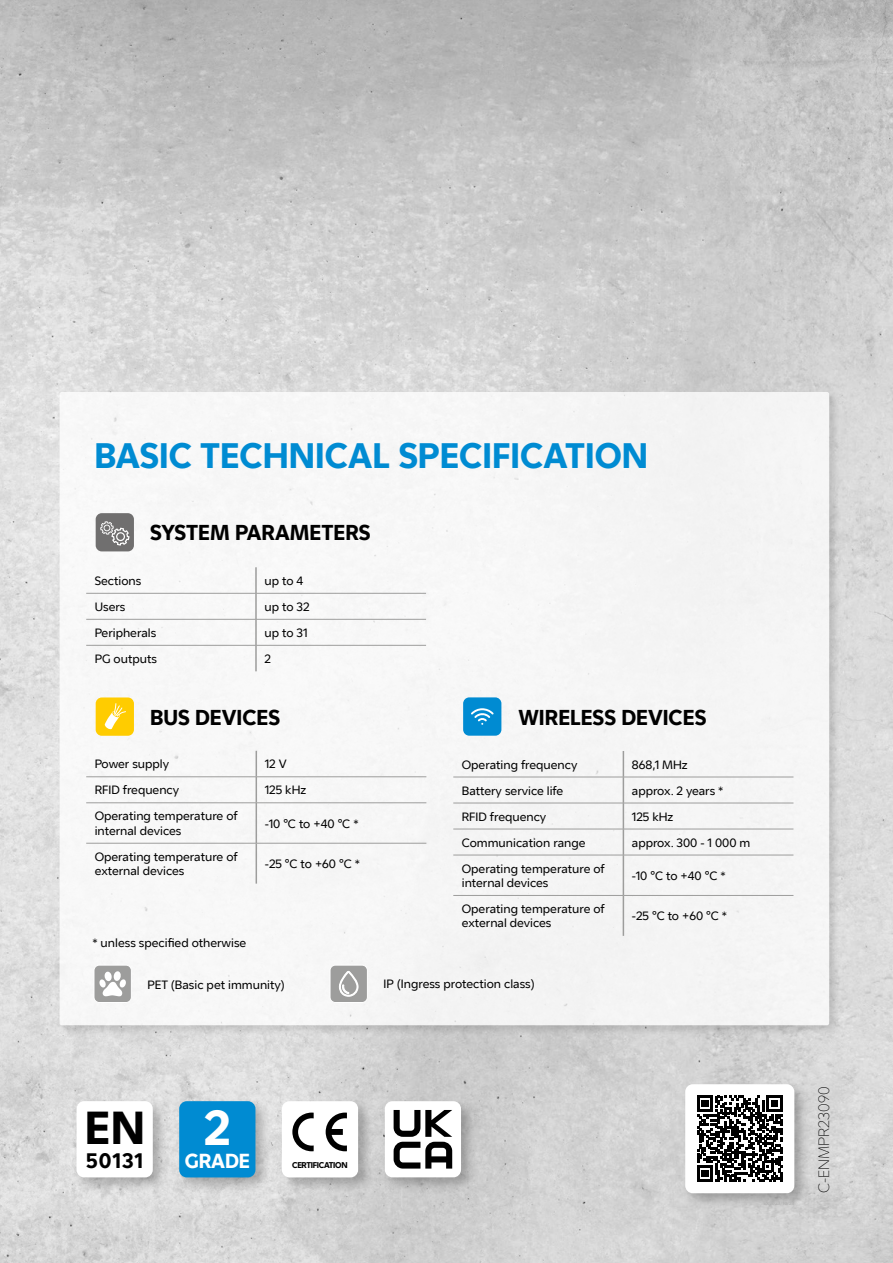
<style>
.page{position:relative;width:893px;height:1263px;background:#fff}
.page>*{position:absolute;margin:0;border:0;box-sizing:border-box;transform-origin:0 0}
.t1{font:600 47.7px "Jablo";color:#fff}
.t2{font:600 45px "Jablo";color:#000}
.t3{font:600 34.5px "Jablo";color:#008bd2}
.t4{font:600 21px "Jablo";color:#000}
.t5{font:600 20.4px "Jablo";letter-spacing:.05em;color:#000}
.t6{font:600 19.8px "Jablo";letter-spacing:-.01em;color:#fff}
.t7{font:100 15px "Jablo";color:#000}
.t8{font:12px/14.4px "Jablo";color:#000}
.t9{font:600 8.25px "Jablo";letter-spacing:-.04em;color:#000}
</style>
<div class="page">
<img style="left:0;top:0;width:893px;height:1263px">
<div style="left:681px;top:1080px;width:129px;height:129px;background:#000;opacity:.25"></div>
<div style="left:685px;top:1084px;width:109px;height:109px;background:#fff;border-radius:8px"></div>
<svg style="left:697px;top:1096px;width:86px;height:86px"></svg>
<div style="left:175px;top:1097px;width:97px;height:97px;background:#000;opacity:.25"></div>
<div style="left:179px;top:1101px;width:76px;height:76px;background:#008bd2;border-radius:8px"></div>
<div style="left:73px;top:1097px;width:96px;height:97px;background:#000;opacity:.25"></div>
<div style="left:77px;top:1101px;width:76px;height:76px;background:#fff;border-radius:8px"></div>
<div style="left:278px;top:1097px;width:97px;height:97px;background:#000;opacity:.25"></div>
<div style="left:282px;top:1101px;width:76px;height:76px;background:#fff;border-radius:8px"></div>
<svg style="left:292px;top:1112px;width:22px;height:39px"></svg>
<svg style="left:326px;top:1112px;width:21px;height:39px"></svg>
<div style="left:381px;top:1097px;width:96px;height:96px;background:#000;opacity:.25"></div>
<div style="left:385px;top:1101px;width:76px;height:76px;background:#fff;border-radius:8px"></div>
<svg style="left:394px;top:1110px;width:58px;height:58px"></svg>
<div style="left:57px;top:389px;width:784px;height:648px;background:#000;opacity:.17"></div>
<div style="left:60px;top:392px;width:769px;height:633px;background:#f6f6f6;border-radius:2px"></div>
<div style="left:463px;top:697px;width:38px;height:39px;background:#008bd2;border-radius:6px"></div>
<svg style="left:471px;top:708px;width:23px;height:17px"></svg>
<div style="left:96px;top:697px;width:38px;height:39px;background:#fc0;border-radius:6px"></div>
<svg style="left:104px;top:703px;width:22px;height:26px"></svg>
<div style="left:96px;top:513px;width:38px;height:38px;background:#706f6f;border-radius:6px"></div>
<svg style="left:100px;top:521px;width:30px;height:25px"></svg>
<div style="left:330px;top:965px;width:37px;height:37px;background:#9d9d9c;border-radius:5px"></div>
<div style="left:330px;top:965px;width:38px;height:38px;border:1px solid #fff;border-radius:5px"></div>
<svg style="left:339px;top:971px;width:20px;height:26px"></svg>
<div style="left:94px;top:965px;width:37px;height:37px;background:#9d9d9c;border-radius:5px"></div>
<div style="left:94px;top:965px;width:38px;height:38px;border:1px solid #fff;border-radius:5px"></div>
<svg style="left:99px;top:971px;width:27px;height:25px"></svg>
<hr style="left:255px;top:567px;width:2px;height:26px;background:#9d9d9c">
<hr style="left:255px;top:593px;width:2px;height:26px;background:#9d9d9c">
<hr style="left:255px;top:619px;width:2px;height:26px;background:#9d9d9c">
<hr style="left:255px;top:645px;width:2px;height:26px;background:#9d9d9c">
<hr style="left:86px;top:645px;width:170px;height:1px;background:#9d9d9c">
<hr style="left:256px;top:645px;width:170px;height:1px;background:#9d9d9c">
<hr style="left:86px;top:593px;width:170px;height:1px;background:#9d9d9c">
<hr style="left:256px;top:593px;width:170px;height:1px;background:#9d9d9c">
<hr style="left:86px;top:619px;width:170px;height:1px;background:#9d9d9c">
<hr style="left:256px;top:619px;width:170px;height:1px;background:#9d9d9c">
<svg style="left:256px;top:751px;width:1px;height:51px"></svg>
<hr style="left:256px;top:803px;width:1px;height:40px;background:#9d9d9c">
<hr style="left:256px;top:843px;width:1px;height:41px;background:#9d9d9c">
<hr style="left:86px;top:776px;width:170px;height:1px;background:#9d9d9c">
<hr style="left:256px;top:776px;width:170px;height:1px;background:#9d9d9c">
<hr style="left:86px;top:802px;width:170px;height:1px;background:#9d9d9c">
<hr style="left:256px;top:802px;width:170px;height:1px;background:#9d9d9c">
<hr style="left:86px;top:843px;width:170px;height:1px;background:#9d9d9c">
<hr style="left:256px;top:843px;width:170px;height:1px;background:#9d9d9c">
<svg style="left:623px;top:751px;width:1px;height:104px"></svg>
<hr style="left:623px;top:855px;width:1px;height:40px;background:#9d9d9c">
<hr style="left:623px;top:896px;width:1px;height:40px;background:#9d9d9c">
<hr style="left:453px;top:777px;width:170px;height:1px;background:#9d9d9c">
<hr style="left:623px;top:777px;width:170px;height:1px;background:#9d9d9c">
<hr style="left:453px;top:803px;width:170px;height:1px;background:#9d9d9c">
<hr style="left:623px;top:803px;width:170px;height:1px;background:#9d9d9c">
<hr style="left:453px;top:829px;width:170px;height:1px;background:#9d9d9c">
<hr style="left:623px;top:829px;width:170px;height:1px;background:#9d9d9c">
<hr style="left:453px;top:855px;width:170px;height:1px;background:#9d9d9c">
<hr style="left:623px;top:855px;width:170px;height:1px;background:#9d9d9c">
<hr style="left:453px;top:895px;width:170px;height:1px;background:#9d9d9c">
<hr style="left:623px;top:895px;width:170px;height:1px;background:#9d9d9c">
<h3 class="t3" style="left:95px;top:435px;width:555px">BASIC TECHNICAL SPECIFICATION</h3>
<h3 class="t4" style="left:150px;top:519px;width:222px">SYSTEM PARAMETERS</h3>
<p class="t8" style="left:95px;top:573px;width:48px">Sections</p>
<p class="t8" style="left:264px;top:573px;width:40px">up to 4</p>
<p class="t8" style="left:95px;top:599px;width:32px">Users</p>
<p class="t8" style="left:264px;top:599px;width:47px">up to 32</p>
<p class="t8" style="left:95px;top:625px;width:63px">Peripherals</p>
<p class="t8" style="left:264px;top:625px;width:45px">up to 31</p>
<p class="t8" style="left:95px;top:651px;width:64px">PG outputs</p>
<p class="t8" style="left:264px;top:651px;width:8px">2</p>
<h3 class="t4" style="left:150px;top:705px;width:132px">BUS DEVICES</h3>
<h3 class="t4" style="left:518px;top:704px;width:189px">WIRELESS DEVICES</h3>
<p class="t8" style="left:95px;top:757px;width:76px">Power supply</p>
<p class="t8" style="left:265px;top:757px;width:23px">12 V</p>
<p class="t8" style="left:95px;top:783px;width:86px">RFID frequency</p>
<p class="t8" style="left:265px;top:783px;width:43px">125 kHz</p>
<p class="t8" style="left:95px;top:809px;width:144px">Operating temperature of internal devices</p>
<p class="t8" style="left:265px;top:816px;width:95px">-10 °C to +40 °C *</p>
<p class="t8" style="left:95px;top:849px;width:144px">Operating temperature of external devices</p>
<p class="t8" style="left:265px;top:856px;width:97px">-25 °C to +60 °C *</p>
<p class="t8" style="left:462px;top:757px;width:117px">Operating frequency</p>
<p class="t8" style="left:632px;top:757px;width:57px">868,1 MHz</p>
<p class="t8" style="left:462px;top:783px;width:103px">Battery service life</p>
<p class="t8" style="left:632px;top:783px;width:93px">approx. 2 years *</p>
<p class="t8" style="left:462px;top:809px;width:86px">RFID frequency</p>
<p class="t8" style="left:632px;top:809px;width:43px">125 kHz</p>
<p class="t8" style="left:462px;top:835px;width:125px">Communication range</p>
<p class="t8" style="left:632px;top:835px;width:120px">approx. 300 - 1 000 m</p>
<p class="t8" style="left:462px;top:861px;width:144px">Operating temperature of internal devices</p>
<p class="t8" style="left:632px;top:868px;width:95px">-10 °C to +40 °C *</p>
<p class="t8" style="left:462px;top:901px;width:144px">Operating temperature of external devices</p>
<p class="t8" style="left:632px;top:908px;width:97px">-25 °C to +60 °C *</p>
<p class="t8" style="left:92px;top:935px;width:155px">* unless specified otherwise</p>
<p class="t8" style="left:148px;top:977px;width:139px">PET (Basic pet immunity)</p>
<p class="t8" style="left:384px;top:977px;width:153px">IP (Ingress protection class)</p>
<h2 class="t2" style="left:85px;top:1100px;width:62px">EN</h2>
<h3 class="t5" style="left:86px;top:1148px;width:58px">50131</h3>
<h1 class="t1" style="left:204px;top:1099px;width:28px">2</h1>
<h3 class="t6" style="left:185px;top:1149px;width:67px">GRADE</h3>
<p class="t9" style="left:292px;top:1160px;width:57px">CERTIFICATION</p>
<p class="t7" style="left:815px;top:1192px;width:107px;rotate:-90deg">C-ENMPR23090</p>
</div>
